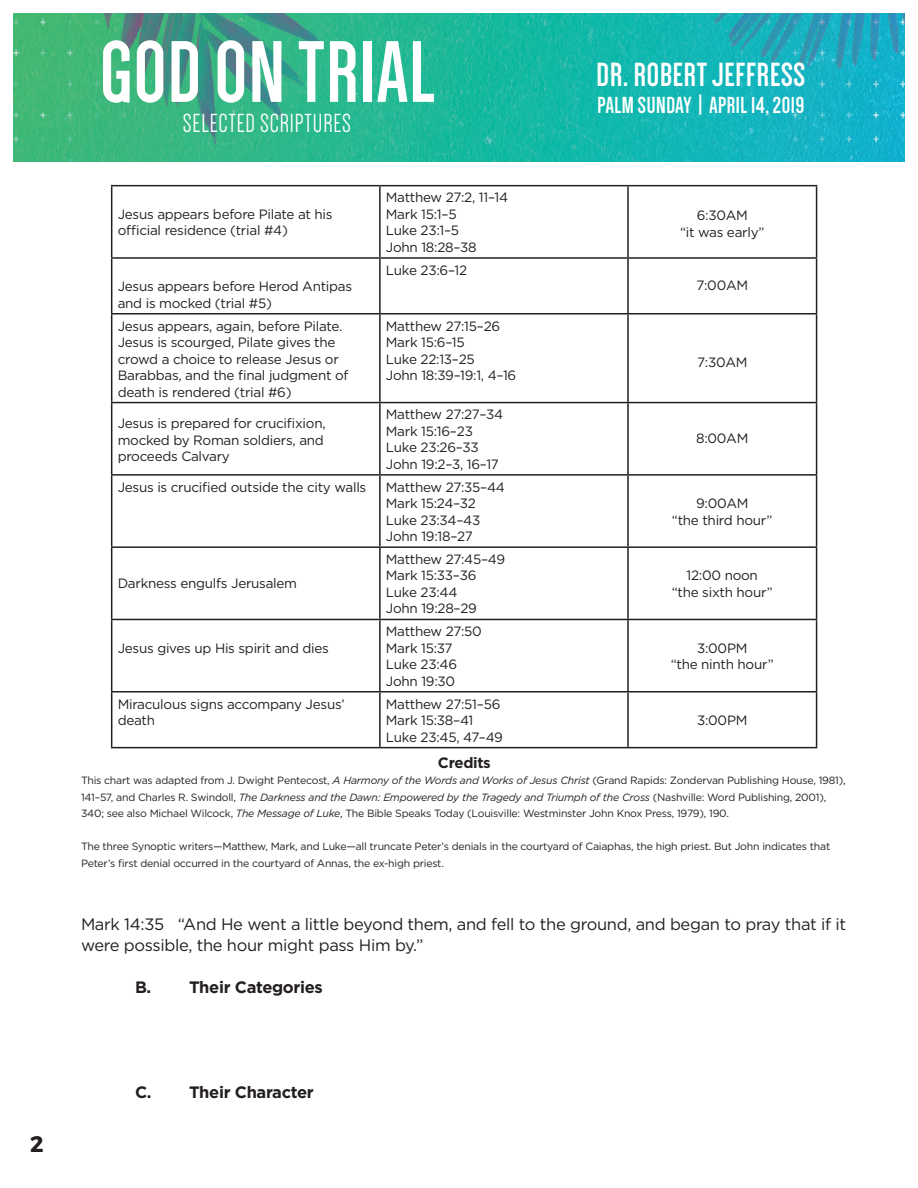
<style>
.page{position:relative;width:918px;height:1188px;background:#fff}
.page>*{position:absolute;margin:0;border:0;box-sizing:border-box;transform-origin:0 0}
.t1{font:700 90px "Dense";letter-spacing:.02em;color:#fff}
.t2{font:700 34.5px "Dense";letter-spacing:.025em;color:#fff}
.t3{font:27px "Dense";letter-spacing:.03em;color:#fff}
.t4{font:700 24px "Dense";letter-spacing:.025em;color:#fff}
.t5{font:700 22.5px "Montserrat";color:#231f20}
.t6{font:16.5px/21px "Gotham";letter-spacing:-.02em;color:#231f20}
.t7{font:700 16.5px "Gotham";letter-spacing:-.02em;color:#231f20}
.t8{font:700 15px "Gotham";letter-spacing:-.02em;color:#231f20}
.t9{font:13.5px/16.5px "Gotham";letter-spacing:-.02em;color:#231f20}
.t10{font:10.5px/16.5px "Gotham";letter-spacing:-.02em;color:#231f20}
.s1{font-style:italic}
</style>
<div class="page">
<img style="left:14px;top:14px;width:890px;height:148px">
<hr style="left:111px;top:185px;width:269px;height:1px;background:#231f20">
<hr style="left:111px;top:186px;width:1px;height:71px;background:#231f20">
<hr style="left:380px;top:185px;width:248px;height:1px;background:#231f20">
<hr style="left:379px;top:186px;width:2px;height:71px;background:#231f20">
<hr style="left:628px;top:185px;width:189px;height:1px;background:#231f20">
<hr style="left:627px;top:186px;width:2px;height:71px;background:#231f20">
<hr style="left:816px;top:186px;width:1px;height:71px;background:#231f20">
<hr style="left:111px;top:257px;width:269px;height:2px;background:#231f20">
<hr style="left:111px;top:259px;width:1px;height:54px;background:#231f20">
<hr style="left:380px;top:257px;width:248px;height:2px;background:#231f20">
<hr style="left:379px;top:259px;width:2px;height:54px;background:#231f20">
<hr style="left:628px;top:257px;width:189px;height:2px;background:#231f20">
<hr style="left:627px;top:259px;width:2px;height:54px;background:#231f20">
<hr style="left:816px;top:259px;width:1px;height:54px;background:#231f20">
<hr style="left:111px;top:313px;width:269px;height:2px;background:#231f20">
<hr style="left:111px;top:315px;width:1px;height:87px;background:#231f20">
<hr style="left:380px;top:313px;width:248px;height:2px;background:#231f20">
<hr style="left:379px;top:315px;width:2px;height:87px;background:#231f20">
<hr style="left:628px;top:313px;width:189px;height:2px;background:#231f20">
<hr style="left:627px;top:315px;width:2px;height:87px;background:#231f20">
<hr style="left:816px;top:315px;width:1px;height:87px;background:#231f20">
<hr style="left:111px;top:402px;width:269px;height:1px;background:#231f20">
<hr style="left:111px;top:403px;width:1px;height:71px;background:#231f20">
<hr style="left:380px;top:402px;width:248px;height:1px;background:#231f20">
<hr style="left:379px;top:403px;width:2px;height:71px;background:#231f20">
<hr style="left:628px;top:402px;width:189px;height:1px;background:#231f20">
<hr style="left:627px;top:403px;width:2px;height:71px;background:#231f20">
<hr style="left:816px;top:403px;width:1px;height:71px;background:#231f20">
<hr style="left:111px;top:474px;width:269px;height:2px;background:#231f20">
<hr style="left:111px;top:476px;width:1px;height:70px;background:#231f20">
<hr style="left:380px;top:474px;width:248px;height:2px;background:#231f20">
<hr style="left:379px;top:476px;width:2px;height:70px;background:#231f20">
<hr style="left:628px;top:474px;width:189px;height:2px;background:#231f20">
<hr style="left:627px;top:476px;width:2px;height:70px;background:#231f20">
<hr style="left:816px;top:476px;width:1px;height:70px;background:#231f20">
<hr style="left:111px;top:546px;width:269px;height:2px;background:#231f20">
<hr style="left:111px;top:548px;width:1px;height:71px;background:#231f20">
<hr style="left:380px;top:546px;width:248px;height:2px;background:#231f20">
<hr style="left:379px;top:548px;width:2px;height:71px;background:#231f20">
<hr style="left:628px;top:546px;width:189px;height:2px;background:#231f20">
<hr style="left:627px;top:548px;width:2px;height:71px;background:#231f20">
<hr style="left:816px;top:548px;width:1px;height:71px;background:#231f20">
<hr style="left:111px;top:619px;width:269px;height:1px;background:#231f20">
<hr style="left:111px;top:620px;width:1px;height:71px;background:#231f20">
<hr style="left:380px;top:619px;width:248px;height:1px;background:#231f20">
<hr style="left:379px;top:620px;width:2px;height:71px;background:#231f20">
<hr style="left:628px;top:619px;width:189px;height:1px;background:#231f20">
<hr style="left:627px;top:620px;width:2px;height:71px;background:#231f20">
<hr style="left:816px;top:620px;width:1px;height:71px;background:#231f20">
<hr style="left:111px;top:691px;width:269px;height:2px;background:#231f20">
<hr style="left:111px;top:693px;width:1px;height:54px;background:#231f20">
<hr style="left:380px;top:691px;width:248px;height:2px;background:#231f20">
<hr style="left:379px;top:693px;width:2px;height:54px;background:#231f20">
<hr style="left:628px;top:691px;width:189px;height:2px;background:#231f20">
<hr style="left:627px;top:693px;width:2px;height:54px;background:#231f20">
<hr style="left:816px;top:693px;width:1px;height:54px;background:#231f20">
<hr style="left:111px;top:747px;width:269px;height:1px;background:#231f20">
<hr style="left:380px;top:747px;width:248px;height:1px;background:#231f20">
<hr style="left:628px;top:747px;width:189px;height:1px;background:#231f20">
<p class="t5" style="left:30px;top:1130px;width:15px">2</p>
<p class="t1" style="left:100px;top:28px;width:336px">GOD ON TRIAL</p>
<p class="t3" style="left:183px;top:110px;width:170px">SELECTED SCRIPTURES</p>
<p class="t9" style="left:118px;top:206px;width:216px">Jesus appears before Pilate at his official residence (trial #4)</p>
<p class="t9" style="left:118px;top:278px;width:236px">Jesus appears before Herod Antipas and is mocked (trial #5)</p>
<p class="t9" style="left:386px;top:189px;width:124px">Matthew 27:2, 11–14</p>
<p class="t9" style="left:386px;top:206px;width:72px">Mark 15:1–5</p>
<p class="t9" style="left:386px;top:222px;width:75px">Luke 23:1–5</p>
<p class="t9" style="left:386px;top:239px;width:92px">John 18:28–38</p>
<p class="t9" style="left:386px;top:261px;width:83px">Luke 23:6–12</p>
<p class="t9" style="left:118px;top:317px;width:232px">Jesus appears, again, before Pilate.<br>Jesus is scourged, Pilate gives the crowd a choice to release Jesus or Barabbas, and the final judgment of death is rendered (trial #6)</p>
<p class="t9" style="left:386px;top:317px;width:116px">Matthew 27:15–26</p>
<p class="t9" style="left:386px;top:334px;width:80px">Mark 15:6–15</p>
<p class="t9" style="left:386px;top:350px;width:91px">Luke 22:13–25</p>
<p class="t9" style="left:386px;top:367px;width:132px">John 18:39–19:1, 4–16</p>
<p class="t9" style="left:118px;top:415px;width:210px">Jesus is prepared for crucifixion, mocked by Roman soldiers, and proceeds Calvary</p>
<p class="t9" style="left:386px;top:406px;width:119px">Matthew 27:27–34</p>
<p class="t9" style="left:386px;top:423px;width:89px">Mark 15:16–23</p>
<p class="t9" style="left:386px;top:439px;width:94px">Luke 23:26–33</p>
<p class="t9" style="left:386px;top:456px;width:115px">John 19:2–3, 16–17</p>
<p class="t9" style="left:118px;top:478px;width:250px">Jesus is crucified outside the city walls</p>
<p class="t9" style="left:386px;top:478px;width:121px">Matthew 27:35–44</p>
<p class="t9" style="left:386px;top:495px;width:92px">Mark 15:24–32</p>
<p class="t9" style="left:386px;top:511px;width:96px">Luke 23:34–43</p>
<p class="t9" style="left:386px;top:528px;width:89px">John 19:18–27</p>
<p class="t9" style="left:118px;top:575px;width:181px">Darkness engulfs Jerusalem</p>
<p class="t9" style="left:118px;top:639px;width:213px">Jesus gives up His spirit and dies</p>
<p class="t9" style="left:386px;top:551px;width:121px">Matthew 27:45–49</p>
<p class="t9" style="left:386px;top:567px;width:92px">Mark 15:33–36</p>
<p class="t9" style="left:386px;top:584px;width:73px">Luke 23:44</p>
<p class="t9" style="left:386px;top:600px;width:93px">John 19:28–29</p>
<p class="t9" style="left:386px;top:623px;width:98px">Matthew 27:50</p>
<p class="t9" style="left:386px;top:639px;width:68px">Mark 15:37</p>
<p class="t9" style="left:386px;top:656px;width:73px">Luke 23:46</p>
<p class="t9" style="left:386px;top:672px;width:71px">John 19:30</p>
<p class="t9" style="left:118px;top:695px;width:229px">Miraculous signs accompany Jesus’ death</p>
<p class="t9" style="left:386px;top:695px;width:116px">Matthew 27:51–56</p>
<p class="t9" style="left:386px;top:712px;width:89px">Mark 15:38–41</p>
<p class="t9" style="left:386px;top:728px;width:119px">Luke 23:45, 47–49</p>
<p class="t2" style="left:597px;top:58px;width:210px">DR. ROBERT JEFFRESS</p>
<p class="t4" style="left:598px;top:93px;width:208px">PALM SUNDAY | APRIL 14, 2019</p>
<p class="t9" style="left:697px;top:207px;width:53px">6:30AM</p>
<p class="t9" style="left:680px;top:224px;width:86px">“it was early”</p>
<p class="t9" style="left:696px;top:276px;width:53px">7:00AM</p>
<p class="t9" style="left:697px;top:353px;width:52px">7:30AM</p>
<p class="t9" style="left:696px;top:430px;width:54px">8:00AM</p>
<p class="t9" style="left:696px;top:495px;width:54px">9:00AM</p>
<p class="t9" style="left:672px;top:511px;width:102px">“the third hour”</p>
<p class="t9" style="left:687px;top:567px;width:73px">12:00 noon</p>
<p class="t9" style="left:672px;top:584px;width:102px">“the sixth hour”</p>
<p class="t9" style="left:697px;top:639px;width:52px">3:00PM</p>
<p class="t9" style="left:671px;top:656px;width:105px">“the ninth hour”</p>
<p class="t9" style="left:697px;top:712px;width:52px">3:00PM</p>
<p class="t8" style="left:438px;top:753px;width:54px">Credits</p>
<p class="t10" style="left:81px;top:772px;width:766px">This chart was adapted from J. Dwight Pentecost, <span class="s1">A Harmony of the Words and Works of Jesus Christ</span> (Grand Rapids: Zondervan Publishing House, 1981),<br>141–57, and Charles R. Swindoll, <span class="s1">The Darkness and the Dawn: Empowered by the Tragedy and Triumph of the Cross</span> (Nashville: Word Publishing, 2001),<br>340; see also Michael Wilcock, <span class="s1">The Message of Luke</span>, The Bible Speaks Today (Louisville: Westminster John Knox Press, 1979), 190.</p>
<p class="t10" style="left:81px;top:838px;width:751px">The three Synoptic writers—Matthew, Mark, and Luke—all truncate Peter’s denials in the courtyard of Caiaphas, the high priest. But John indicates that<br>Peter’s first denial occurred in the courtyard of Annas, the ex-high priest.</p>
<p class="t6" style="left:81px;top:913px;width:767px">Mark 14:35 “And He went a little beyond them, and fell to the ground, and began to pray that if it were possible, the hour might pass Him by.”</p>
<p class="t7" style="left:135px;top:976px;width:189px">B. Their Categories</p>
<p class="t7" style="left:135px;top:1081px;width:180px">C. Their Character</p>
</div>
